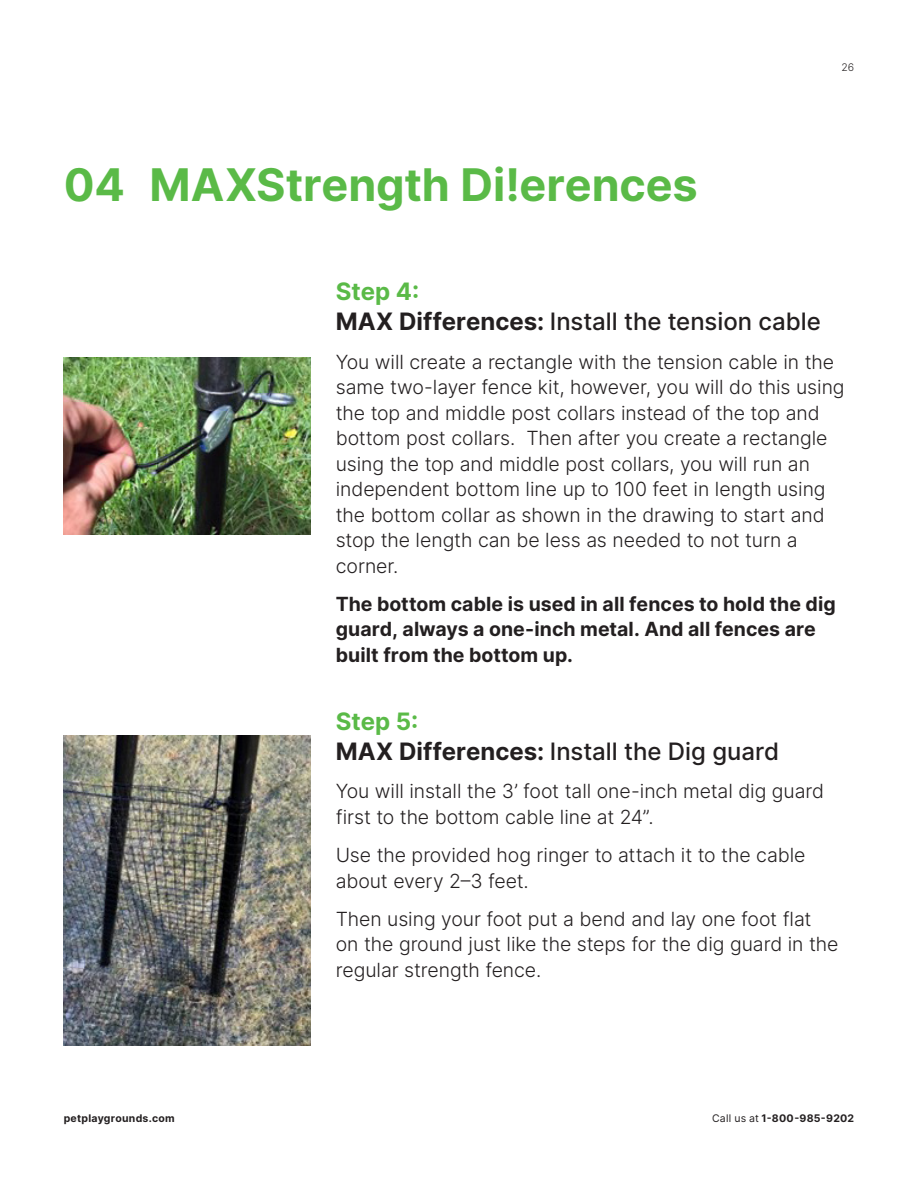
<style>
.page{position:relative;width:918px;height:1188px;background:#fff}
.page>*{position:absolute;margin:0;border:0;box-sizing:border-box;transform-origin:0 0}
.t1{font:700 45px "Inter";color:#5aba47}
.t2{font:500 24px/30px "Inter";color:#231f20}
.t3{font:300 19.5px/25.5px "Inter";letter-spacing:-.005em;color:#231f20}
.t4{font:700 19.5px/25.5px "Inter";color:#231f20}
.t5{font:700 10.5px "Inter";letter-spacing:.025em;color:#231f20}
.t6{font:300 10.5px "Inter";color:#231f20}
.s1{font-weight:700;color:#5aba47}
.s2{font-weight:700}
.s3{font-weight:400}
</style>
<div class="page">
<img style="left:64px;top:358px;width:246px;height:176px">
<img style="left:64px;top:736px;width:246px;height:309px">
<h1 class="t1" style="left:64px;top:158px;width:635px">04 MAXStrength Di!erences</h1>
<p class="t6" style="left:841px;top:61px;width:14px">26</p>
<p class="t2" style="left:336px;top:277px;width:487px"><span class="s1">Step 4:<br></span><span class="s2">MAX Differences:</span> Install the tension cable</p>
<p class="t3" style="left:336px;top:349px;width:510px">You will create a rectangle with the tension cable in the same two-layer fence kit, however, you will do this using the top and middle post collars instead of the top and bottom post collars. Then after you create a rectangle using the top and middle post collars, you will run an independent bottom line up to 100 feet in length using the bottom collar as shown in the drawing to start and stop the length can be less as needed to not turn a corner.</p>
<p class="t4" style="left:336px;top:591px;width:502px">The bottom cable is used in all fences to hold the dig guard, always a one-inch metal. And all fences are built from the bottom up.</p>
<p class="t5" style="left:64px;top:1112px;width:112px">petplaygrounds.com</p>
<p class="t2" style="left:336px;top:706px;width:445px"><span class="s1">Step 5:<br></span><span class="s2">MAX Differences:</span> Install the Dig guard</p>
<p class="t3" style="left:336px;top:779px;width:490px">You will install the 3’ foot tall one-inch metal dig guard first to the bottom cable line at 24”.</p>
<p class="t3" style="left:336px;top:842px;width:471px">Use the provided hog ringer to attach it to the cable about every 2–3 feet.</p>
<p class="t3" style="left:336px;top:906px;width:504px">Then using your foot put a bend and lay one foot flat on the ground just like the steps for the dig guard in the regular strength fence.</p>
<p class="t5" style="left:712px;top:1112px;width:144px"><span class="s3">Call us at</span> 1-800-985-9202</p>
</div>
